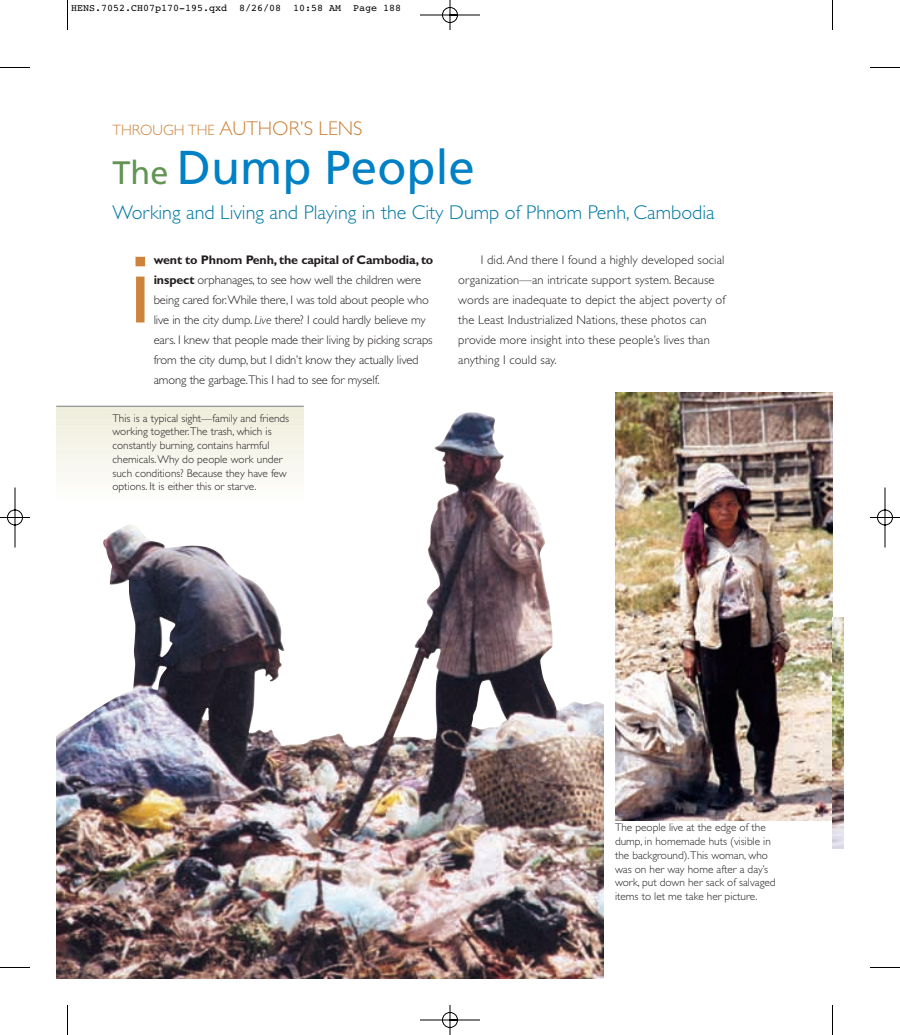
<style>
.page{position:relative;width:900px;height:1035px;background:#fff}
.page>*{position:absolute;margin:0;border:0;box-sizing:border-box;transform-origin:0 0}
.t1{font:90px "Frutiger";color:#cd833b}
.t2{font:47.5px "Frutiger";color:#0080c5}
.t3{font:300 20px "Gill Sans";color:#0079a3}
.t4{font:300 20px "Gill Sans";color:#cd833b}
.t5{font:300 12.5px/20px "Gill Sans";letter-spacing:-.01em;color:#231f20}
.t6{font:300 12.5px/20px "Gill Sans";letter-spacing:.01em;color:#231f20}
.t7{font:300 11.25px/13.8px "Gill Sans";color:#231f20}
.t8{font:10px "Courier";color:#000}
.s1{font-size:15px}
.s2{font-size:32.5px;color:#629553}
.s3{font-weight:700}
.s4{font-style:italic}
</style>
<div class="page">
<img style="left:0;top:0;width:900px;height:1035px">
<p class="t8" style="left:71px;top:5px;width:332px">HENS.7052.CH07p170-195.qxd 8/26/08 10:58 AM Page 188</p>
<h3 class="t4" style="left:112px;top:121px;width:252px"><span class="s1">THROUGH THE</span> AUTHOR’S LENS</h3>
<h2 class="t2" style="left:112px;top:148px;width:364px"><span class="s2">The</span> Dump People</h2>
<h3 class="t3" style="left:112px;top:205px;width:604px">Working and Living and Playing in the City Dump of Phnom Penh, Cambodia</h3>
<h1 class="t1" style="left:128px;top:255px;width:27px">i</h1>
<p class="t5" style="left:154px;top:251px;width:281px"><span class="s3">went to Phnom Penh, the capital of Cambodia, to inspect</span> orphanages, to see how well the children were being cared for.While there, I was told about people who live in the city dump. <span class="s4">Live</span> there? I could hardly believe my ears. I knew that people made their living by picking scraps from the city dump, but I didn’t know they actually lived among the garbage.This I had to see for myself.</p>
<p class="t6" style="left:458px;top:251px;width:269px;text-indent:22px">I did. And there I found a highly developed social organization—an intricate support system. Because words are inadequate to depict the abject poverty of the Least Industrialized Nations, these photos can provide more insight into these people’s lives than anything I could say.</p>
<p class="t7" style="left:112px;top:412px;width:178px">This is a typical sight—family and friends working together.The trash, which is constantly burning, contains harmful chemicals.Why do people work under such conditions? Because they have few options. It is either this or starve.</p>
<p class="t7" style="left:615px;top:822px;width:162px">The people live at the edge of the dump, in homemade huts (visible in the background).This woman, who was on her way home after a day’s work, put down her sack of salvaged items to let me take her picture.</p>
</div>
